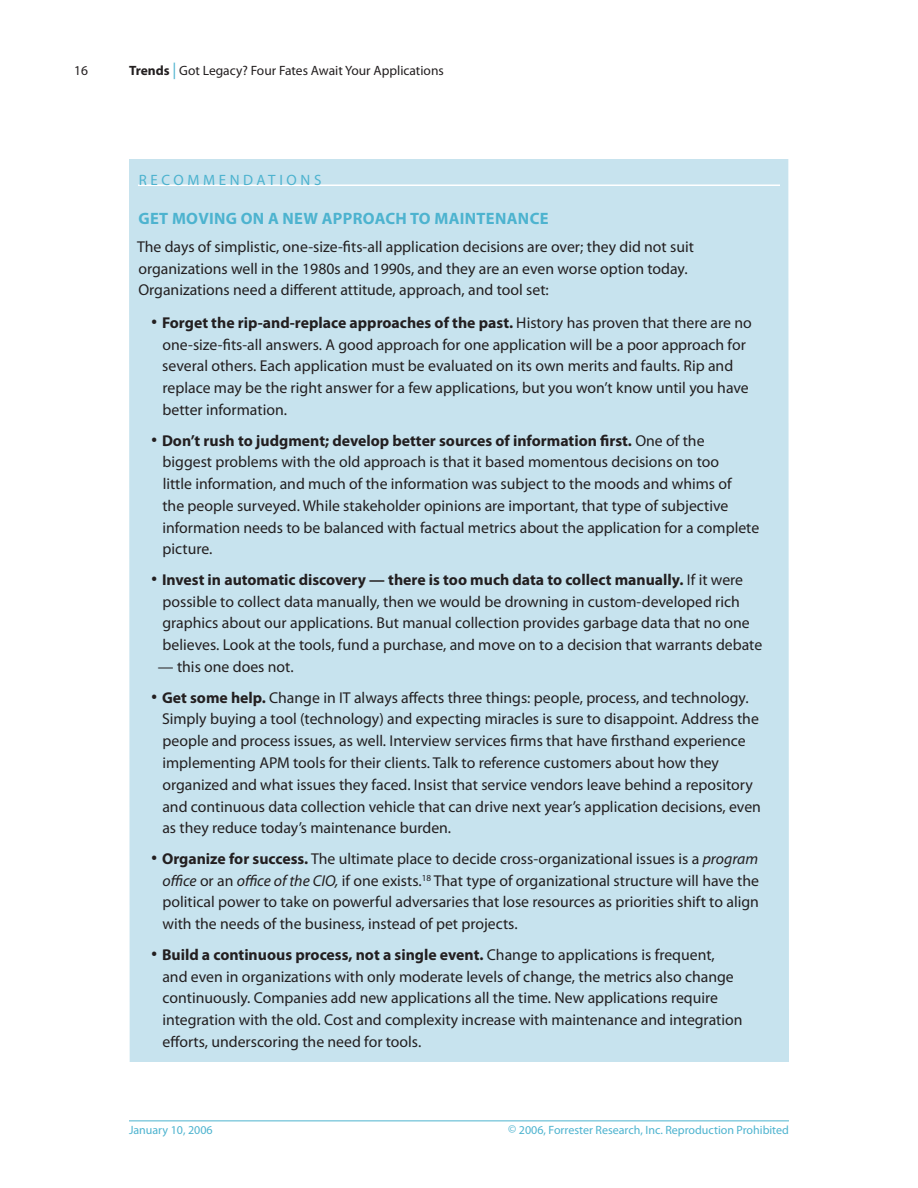
<style>
.page{position:relative;width:918px;height:1188px;background:#fff}
.page>*{position:absolute;margin:0;border:0;box-sizing:border-box;transform-origin:0 0}
.t1{font:700 16.5px "Myriad Pro";letter-spacing:.02em;color:#4db3cf}
.t2{font:15.75px/21.8px "Myriad Pro";color:#231f20}
.t3{font:15px "Myriad Pro";letter-spacing:.24em;color:#4db3cf}
.t4{font:13.5px "Myriad Pro";color:#231f20}
.t5{font:12px "Myriad Pro";color:#4db3cf}
.s1{font-weight:700}
.s2{font-size:16.5px;color:#4db3cf}
.s3{font-weight:700;font-size:24px}
.s4{font-style:italic}
</style>
<div class="page">
<hr style="left:129px;top:1120px;width:660px;height:1px;background:#4db3cf">
<div style="left:129px;top:159px;width:660px;height:903px;background:#c7e3ee"></div>
<hr style="left:138px;top:184px;width:642px;height:2px;background:#fff">
<p class="t4" style="left:74px;top:63px;width:15px">16</p>
<p class="t4" style="left:129px;top:63px;width:316px"><span class="s1">Trends</span> <span class="s2">|</span> Got Legacy? Four Fates Await Your Applications</p>
<p class="t3" style="left:139px;top:171px;width:184px">RECOMMENDATIONS</p>
<p class="t1" style="left:138px;top:209px;width:412px">GET MOVING ON A NEW APPROACH TO MAINTENANCE</p>
<p class="t2" style="left:137px;top:236px;width:558px">The days of simplistic, one-size-fits-all application decisions are over; they did not suit organizations well in the 1980s and 1990s, and they are an even worse option today.<br>Organizations need a different attitude, approach, and tool set:</p>
<p class="t2" style="left:162px;top:312px;width:591px;text-indent:-11px"><span class="s3">·</span> <span class="s1">Forget the rip-and-replace approaches of the past.</span> History has proven that there are no one-size-fits-all answers. A good approach for one application will be a poor approach for several others. Each application must be evaluated on its own merits and faults. Rip and replace may be the right answer for a few applications, but you won’t know until you have better information.</p>
<p class="t2" style="left:162px;top:430px;width:598px;text-indent:-11px"><span class="s3">·</span> <span class="s1">Don’t rush to judgment; develop better sources of information first.</span> One of the<br>biggest problems with the old approach is that it based momentous decisions on too<br>little information, and much of the information was subject to the moods and whims of<br>the people surveyed. While stakeholder opinions are important, that type of subjective information needs to be balanced with factual metrics about the application for a complete picture.</p>
<p class="t2" style="left:163px;top:569px;width:601px;text-indent:-11px"><span class="s3">·</span> <span class="s1">Invest in automatic discovery — there is too much data to collect manually.</span> If it were possible to collect data manually, then we would be drowning in custom-developed rich graphics about our applications. But manual collection provides garbage data that no one believes. Look at the tools, fund a purchase, and move on to a decision that warrants debate</p>
<p class="t2" style="left:151px;top:652px;width:599px;line-height:30.8px;text-indent:7px">— this one does not.<br><span class="s3">·</span> <span class="s1">Get some help.</span> Change in IT always affects three things: people, process, and technology.</p>
<p class="t2" style="left:162px;top:709px;width:600px">Simply buying a tool (technology) and expecting miracles is sure to disappoint. Address the people and process issues, as well. Interview services firms that have firsthand experience implementing APM tools for their clients. Talk to reference customers about how they organized and what issues they faced. Insist that service vendors leave behind a repository and continuous data collection vehicle that can drive next year’s application decisions, even as they reduce today’s maintenance burden.</p>
<p class="t2" style="left:162px;top:848px;width:598px;text-align:justify;text-indent:-11px"><span class="s3">·</span> <span class="s1">Organize for success.</span> The ultimate place to decide cross-organizational issues is a <span class="s4">program office</span> or an <span class="s4">office of the CIO,</span> if one exists.<sup>18</sup> That type of organizational structure will have the political power to take on powerful adversaries that lose resources as priorities shift to align with the needs of the business, instead of pet projects.</p>
<p class="t2" style="left:162px;top:944px;width:582px;text-indent:-11px"><span class="s3">·</span> <span class="s1">Build a continuous process, not a single event.</span> Change to applications is frequent, and even in organizations with only moderate levels of change, the metrics also change continuously. Companies add new applications all the time. New applications require integration with the old. Cost and complexity increase with maintenance and integration efforts, underscoring the need for tools.</p>
<p class="t5" style="left:129px;top:1123px;width:85px">January 10, 2006</p>
<p class="t5" style="left:508px;top:1123px;width:282px">© 2006, Forrester Research, Inc. Reproduction Prohibited</p>
</div>
